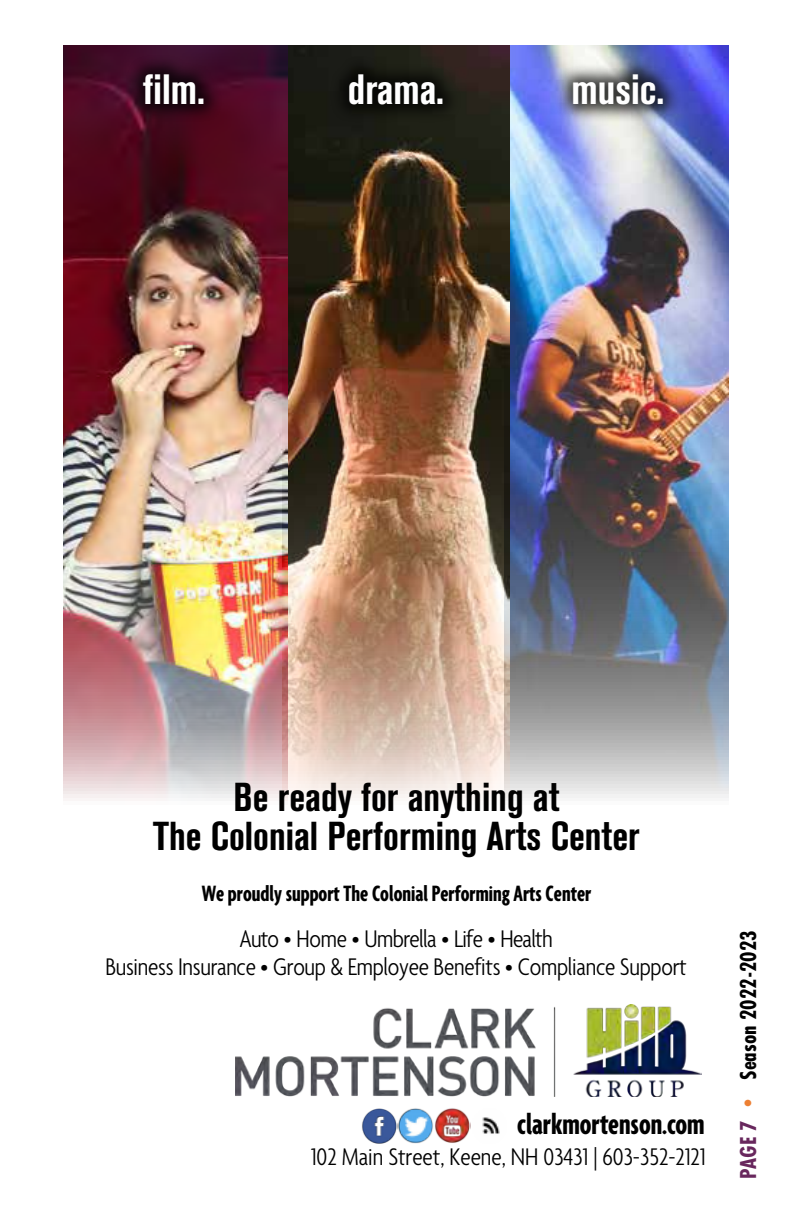
<style>
.page{position:relative;width:792px;height:1224px;background:#fff}
.page>*{position:absolute;margin:0;border:0;box-sizing:border-box;transform-origin:0 0}
.t1{font:700 condensed 42px "Akzidenz Grotesk BE";color:#fff}
.t2{font:700 condensed 40px/38.8px "Akzidenz Grotesk BE";color:#000;text-align:center}
.t3{font:700 extra-condensed 32px "Agenda";color:#000}
.t4{font:300 condensed 26px/28px "Agenda";letter-spacing:-.01em;color:#000;text-align:center}
.t5{font:700 extra-condensed 24px "Agenda";color:#000}
.t6{font:700 24px "Futura PT Cond";color:#000}
.s1{color:#68275d}
.s2{color:#ed8033}
</style>
<div class="page">
<img style="left:510px;top:45px;width:219px;height:753px">
<img style="left:287px;top:45px;width:223px;height:756px">
<img style="left:63px;top:45px;width:224px;height:756px">
<div style="left:554px;top:55px;width:128px;height:68px;background:#000;opacity:.75"></div>
<div style="left:125px;top:55px;width:98px;height:68px;background:#000;opacity:.75"></div>
<div style="left:330px;top:55px;width:131px;height:68px;background:#000;opacity:.75"></div>
<img style="left:437px;top:1108px;width:63px;height:35px">
<img style="left:398px;top:1108px;width:39px;height:36px">
<img style="left:362px;top:1108px;width:36px;height:36px">
<svg style="left:441px;top:1115px;width:22px;height:22px"></svg>
<img style="left:235px;top:1005px;width:466px;height:92px">
<h1 class="t1" style="left:143px;top:65px;width:64px">film.</h1>
<h1 class="t1" style="left:348px;top:65px;width:98px">drama.</h1>
<h1 class="t1" style="left:572px;top:65px;width:94px">music.</h1>
<h2 class="t2" style="left:153px;top:778px;width:488px">Be ready for anything at<br>The Colonial Performing Arts Center</h2>
<p class="t5" style="left:202px;top:881px;width:391px">We proudly support The Colonial Performing Arts Center</p>
<p class="t4" style="left:105px;top:926px;width:583px">Auto • Home • Umbrella • Life • Health<br>Business Insurance • Group &amp; Employee Benefits • Compliance Support</p>
<p class="t3" style="left:517px;top:1106px;width:189px">clarkmortenson.com</p>
<p class="t4" style="left:311px;top:1144px;width:396px">102 Main Street, Keene, NH 03431 | 603-352-2121</p>
<p class="t6" style="left:734px;top:1179px;width:250px;rotate:-90deg"><span class="s1">PAGE 7</span> <span class="s2">•</span> Season 2022-2023</p>
</div>
